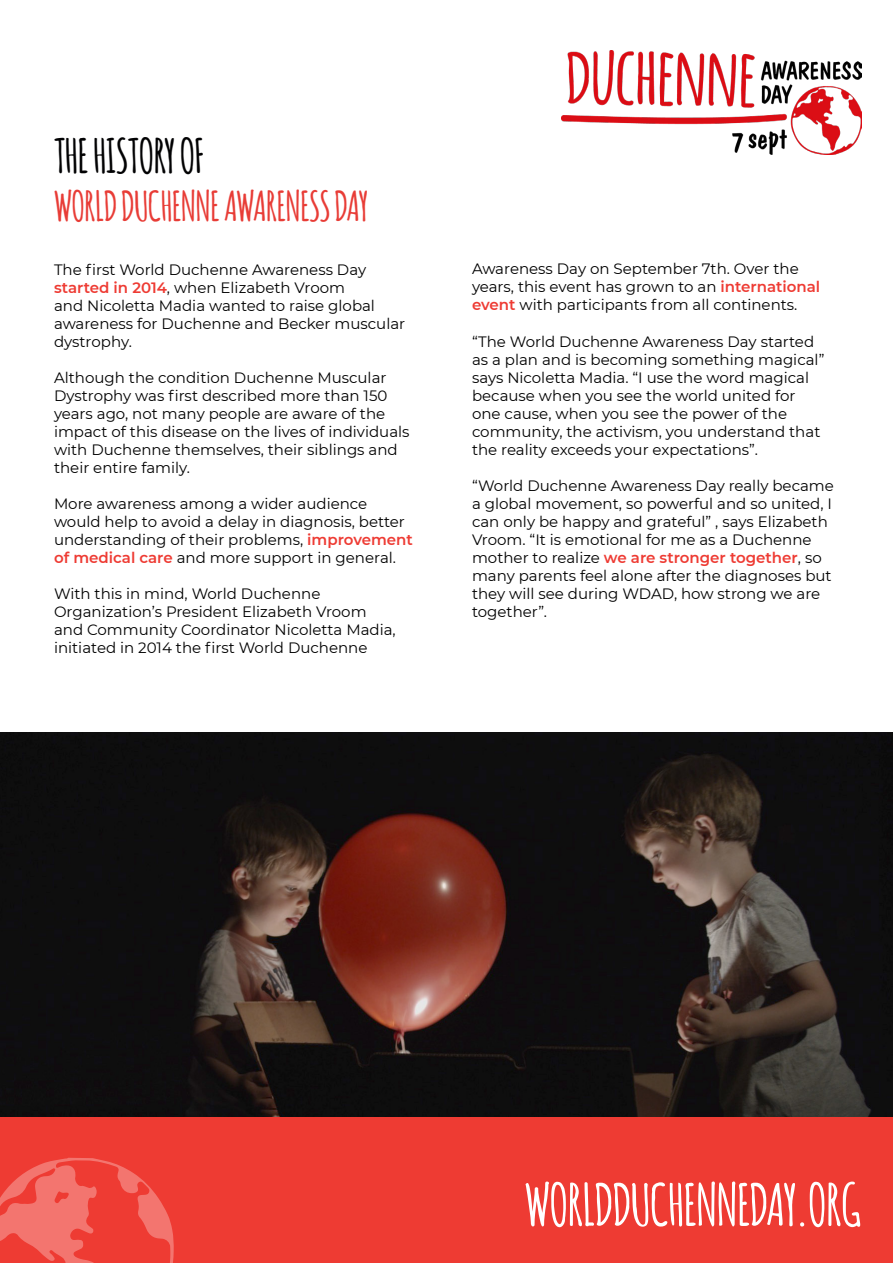
<style>
.page{position:relative;width:893px;height:1263px;background:#fff}
.page>*{position:absolute;margin:0;border:0;box-sizing:border-box;transform-origin:0 0}
.t1{font:700 56.7px "Amatic";color:#fff}
.t2{font:700 46.5px "Amatic";color:#020203}
.t3{font:700 40.5px "Amatic";color:#e83c36}
.t4{font:15px/18px "Montserrat";color:#000}
.s1{font-weight:600;color:#ee3b33}
</style>
<div class="page">
<div style="left:0;top:1116px;width:893px;height:147px;background:#ee3b33"></div>
<svg style="left:0;top:1158px;width:174px;height:105px"></svg>
<img style="left:562px;top:50px;width:300px;height:104px">
<img style="left:0;top:733px;width:893px;height:383px">
<h2 class="t2" style="left:54px;top:122px;width:151px">THE HISTORY OF</h2>
<h3 class="t3" style="left:54px;top:177px;width:315px">WORLD DUCHENNE AWARENESS DAY</h3>
<p class="t4" style="left:54px;top:261px;width:353px">The first World Duchenne Awareness Day <span class="s1">started in 2014</span>, when Elizabeth Vroom<br>and Nicoletta Madia wanted to raise global awareness for Duchenne and Becker muscular dystrophy.</p>
<p class="t4" style="left:54px;top:369px;width:357px">Although the condition Duchenne Muscular Dystrophy was first described more than 150 years ago, not many people are aware of the impact of this disease on the lives of individuals with Duchenne themselves, their siblings and their entire family.</p>
<p class="t4" style="left:54px;top:495px;width:360px">More awareness among a wider audience would help to avoid a delay in diagnosis, better understanding of their problems, <span class="s1">improvement of medical care</span> and more support in general.</p>
<p class="t4" style="left:54px;top:585px;width:343px">With this in mind, World Duchenne Organization’s President Elizabeth Vroom and Community Coordinator Nicoletta Madia, initiated in 2014 the first World Duchenne</p>
<p class="t4" style="left:472px;top:260px;width:350px">Awareness Day on September 7th. Over the years, this event has grown to an <span class="s1">international event</span> with participants from all continents.</p>
<p class="t4" style="left:472px;top:332px;width:354px">“The World Duchenne Awareness Day started as a plan and is becoming something magical” says Nicoletta Madia. “I use the word magical because when you see the world united for one cause, when you see the power of the community, the activism, you understand that the reality exceeds your expectations”.</p>
<p class="t4" style="left:472px;top:476px;width:363px">“World Duchenne Awareness Day really became a global movement, so powerful and so united, I can only be happy and grateful” , says Elizabeth Vroom. “It is emotional for me as a Duchenne mother to realize <span class="s1">we are stronger together</span>, so many parents feel alone after the diagnoses but they will see during WDAD, how strong we are together”.</p>
<h1 class="t1" style="left:525px;top:1164px;width:338px">WORLDDUCHENNEDAY.ORG</h1>
</div>
